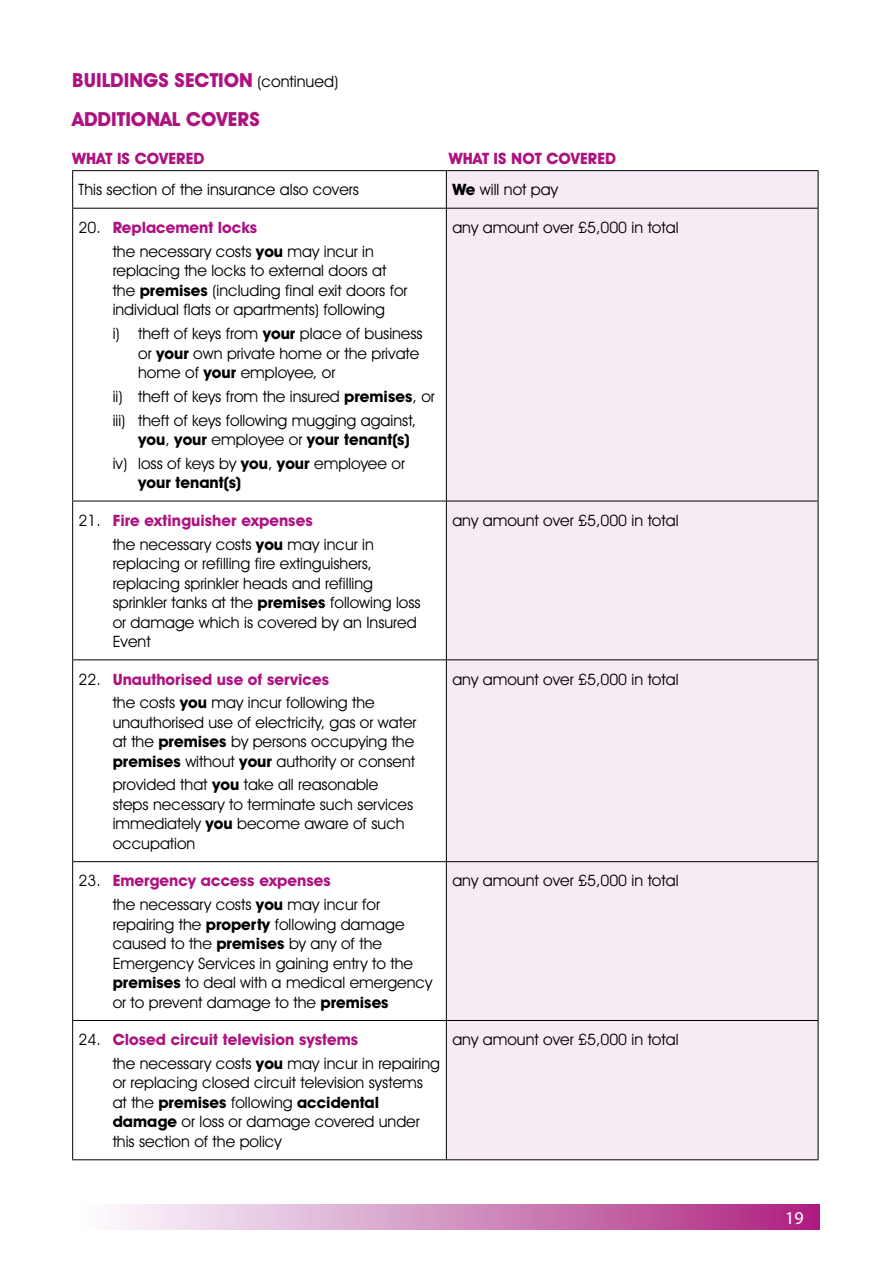
<style>
.page{position:relative;width:893px;height:1263px;background:#fff}
.page>*{position:absolute;margin:0;border:0;box-sizing:border-box;transform-origin:0 0}
.t1{font:700 19.5px/39px "Avant Garde IT Cby BT";color:#ad1380}
.t2{font:18px "Myriad";color:#fff}
.t3{font:15.75px/19.5px "Avant Garde IT Cby BT";color:#000}
.t4{font:700 15.75px "Avant Garde IT Cby BT";color:#ad1380}
.t5{font:700 15.75px "Avant Garde IT Cby BT";color:#000}
.s1{font-weight:400;font-size:15.9px;color:#000}
.s2{font-weight:700}
.s3{font-weight:700;color:#ad1380}
</style>
<div class="page">
<div style="left:72px;top:1205px;width:747px;height:25px;background:linear-gradient(to right,#fdffff,#ac227f)"></div>
<div style="left:447px;top:171px;width:371px;height:988px;background:#f6ebf5"></div>
<hr style="left:72px;top:170px;width:374px;height:1px;background:#000">
<hr style="left:72px;top:171px;width:1px;height:37px;background:#000">
<hr style="left:446px;top:170px;width:372px;height:1px;background:#000">
<hr style="left:446px;top:171px;width:1px;height:37px;background:#000">
<hr style="left:818px;top:171px;width:1px;height:37px;background:#000">
<hr style="left:72px;top:208px;width:374px;height:1px;background:#000">
<hr style="left:72px;top:209px;width:1px;height:292px;background:#000">
<hr style="left:446px;top:208px;width:372px;height:1px;background:#000">
<hr style="left:446px;top:209px;width:1px;height:292px;background:#000">
<hr style="left:818px;top:209px;width:1px;height:292px;background:#000">
<hr style="left:72px;top:501px;width:374px;height:1px;background:#000">
<hr style="left:72px;top:501px;width:1px;height:158px;background:#000">
<hr style="left:446px;top:501px;width:372px;height:1px;background:#000">
<hr style="left:446px;top:501px;width:1px;height:158px;background:#000">
<hr style="left:818px;top:501px;width:1px;height:158px;background:#000">
<hr style="left:72px;top:659px;width:374px;height:1px;background:#000">
<hr style="left:72px;top:660px;width:1px;height:201px;background:#000">
<hr style="left:446px;top:659px;width:372px;height:1px;background:#000">
<hr style="left:446px;top:660px;width:1px;height:201px;background:#000">
<hr style="left:818px;top:660px;width:1px;height:201px;background:#000">
<hr style="left:72px;top:861px;width:374px;height:1px;background:#000">
<hr style="left:72px;top:862px;width:1px;height:158px;background:#000">
<hr style="left:446px;top:861px;width:372px;height:1px;background:#000">
<hr style="left:446px;top:862px;width:1px;height:158px;background:#000">
<hr style="left:818px;top:862px;width:1px;height:158px;background:#000">
<hr style="left:72px;top:1020px;width:374px;height:1px;background:#000">
<hr style="left:72px;top:1021px;width:1px;height:138px;background:#000">
<hr style="left:446px;top:1020px;width:372px;height:1px;background:#000">
<hr style="left:446px;top:1021px;width:1px;height:138px;background:#000">
<hr style="left:818px;top:1021px;width:1px;height:138px;background:#000">
<hr style="left:72px;top:1159px;width:374px;height:1px;background:#000">
<hr style="left:446px;top:1159px;width:372px;height:1px;background:#000">
<p class="t1" style="left:72px;top:61px;width:267px">BUILDINGS SECTION <span class="s1">(continued)<br></span>ADDITIONAL COVERS</p>
<p class="t4" style="left:72px;top:149px;width:134px">WHAT IS COVERED</p>
<p class="t4" style="left:449px;top:149px;width:169px">WHAT IS NOT COVERED</p>
<p class="t3" style="left:79px;top:180px;width:282px">This section of the insurance also covers</p>
<p class="t3" style="left:452px;top:180px;width:107px"><span class="s2">We</span> will not pay</p>
<p class="t3" style="left:113px;top:215px;width:263px;line-height:23.7px;text-indent:-34px">20. <span class="s3">Replacement locks<br></span>the necessary costs <span class="s2">you</span> may incur in</p>
<p class="t3" style="left:113px;top:261px;width:296px">replacing the locks to external doors at the <span class="s2">premises</span> (including final exit doors for individual flats or apartments) following</p>
<p class="t3" style="left:138px;top:323px;width:286px;text-indent:-26px">i) theft of keys from <span class="s2">your</span> place of business or <span class="s2">your</span> own private home or the private home of <span class="s2">your</span> employee, or</p>
<p class="t3" style="left:113px;top:384px;width:324px;line-height:23.7px">ii) theft of keys from the insured <span class="s2">premises</span>, or iii) theft of keys following mugging against,</p>
<p class="t3" style="left:113px;top:427px;width:298px;line-height:23.7px;text-align:right"><span class="s2">you</span>, <span class="s2">your</span> employee or <span class="s2">your tenant(s)<br></span>iv) loss of keys by <span class="s2">you</span>, <span class="s2">your</span> employee or</p>
<p class="t5" style="left:138px;top:473px;width:104px">your tenant(s)</p>
<p class="t3" style="left:452px;top:217px;width:228px">any amount over £5,000 in total</p>
<p class="t3" style="left:113px;top:508px;width:263px;line-height:23.7px;text-indent:-34px">21. <span class="s3">Fire extinguisher expenses<br></span>the necessary costs <span class="s2">you</span> may incur in</p>
<p class="t3" style="left:113px;top:554px;width:310px">replacing or refilling fire extinguishers, replacing sprinkler heads and refilling sprinkler tanks at the <span class="s2">premises</span> following loss or damage which is covered by an Insured Event</p>
<p class="t3" style="left:113px;top:667px;width:264px;line-height:23.7px;text-indent:-34px">22. <span class="s3">Unauthorised use of services<br></span>the costs <span class="s2">you</span> may incur following the</p>
<p class="t3" style="left:113px;top:712px;width:305px">unauthorised use of electricity, gas or water at the <span class="s2">premises</span> by persons occupying the <span class="s2">premises</span> without <span class="s2">your</span> authority or consent</p>
<p class="t3" style="left:113px;top:775px;width:302px">provided that <span class="s2">you</span> take all reasonable steps necessary to terminate such services immediately <span class="s2">you</span> become aware of such occupation</p>
<p class="t3" style="left:113px;top:869px;width:269px;line-height:23.7px;text-indent:-34px">23. <span class="s3">Emergency access expenses<br></span>the necessary costs <span class="s2">you</span> may incur for</p>
<p class="t3" style="left:113px;top:914px;width:321px">repairing the <span class="s2">property</span> following damage caused to the <span class="s2">premises</span> by any of the Emergency Services in gaining entry to the <span class="s2">premises</span> to deal with a medical emergency or to prevent damage to the <span class="s2">premises</span></p>
<p class="t3" style="left:113px;top:1028px;width:329px;line-height:23.7px;text-indent:-34px">24. <span class="s3">Closed circuit television systems<br></span>the necessary costs <span class="s2">you</span> may incur in repairing</p>
<p class="t3" style="left:113px;top:1073px;width:312px">or replacing closed circuit television systems at the <span class="s2">premises</span> following <span class="s2">accidental damage</span> or loss or damage covered under this section of the policy</p>
<p class="t3" style="left:452px;top:510px;width:228px">any amount over £5,000 in total</p>
<p class="t3" style="left:452px;top:669px;width:228px">any amount over £5,000 in total</p>
<p class="t3" style="left:452px;top:871px;width:228px">any amount over £5,000 in total</p>
<p class="t3" style="left:452px;top:1030px;width:228px">any amount over £5,000 in total</p>
<p class="t2" style="left:785px;top:1209px;width:20px">19</p>
</div>
